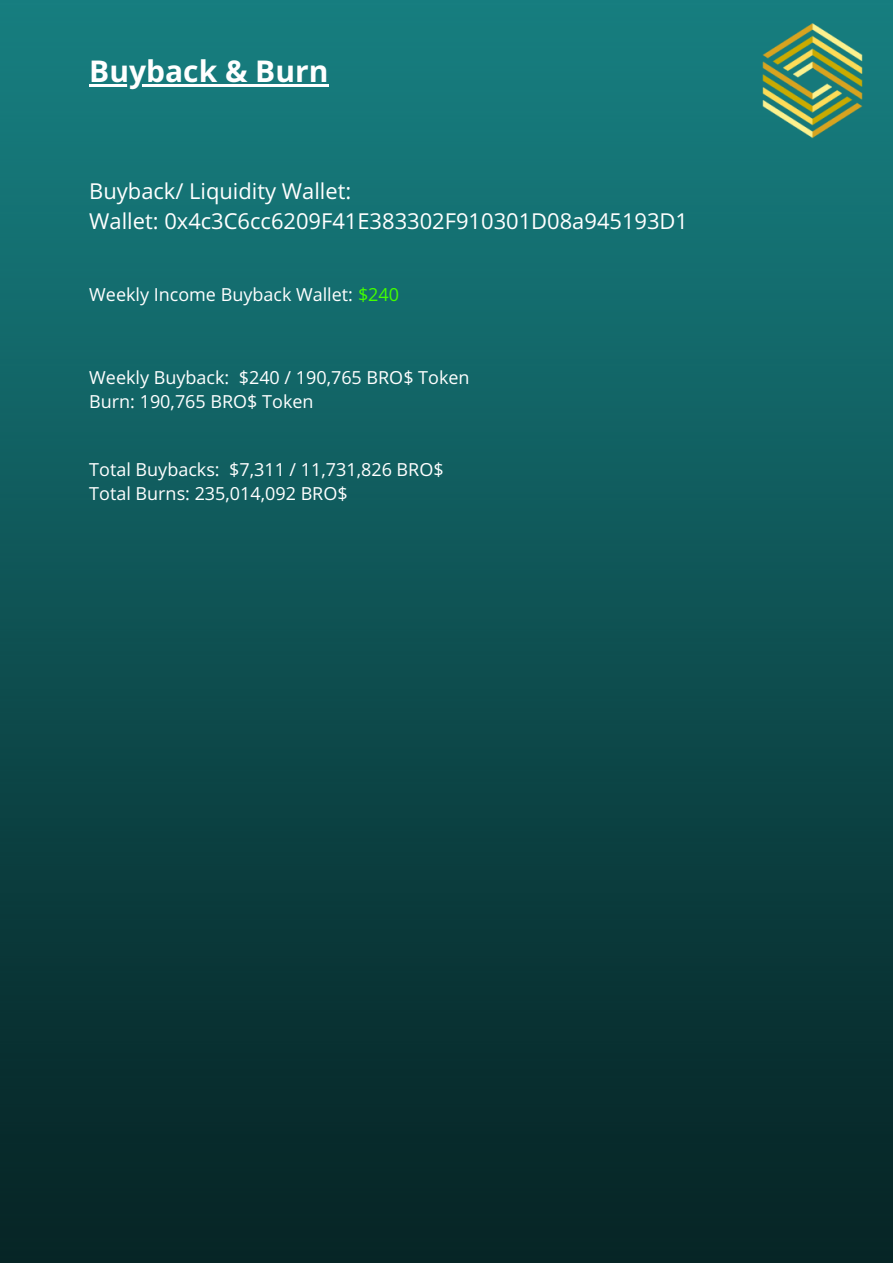
<style>
.page{position:relative;width:893px;height:1264px;background:#fff}
.page>*{position:absolute;margin:0;border:0;box-sizing:border-box;transform-origin:0 0}
.t1{font:700 30px "Open Sans Hebrew";color:#fff}
.t2{font:21.9px/30.3px "Open Sans Hebrew";color:#fff}
.t3{font:18px/24.8px "Open Sans Hebrew";color:#fff}
.s1{color:#42ff00}
</style>
<div class="page">
<img style="left:0;top:0;width:892px;height:1262px">
<img style="left:731px;top:0;width:161px;height:162px">
<hr style="left:89px;top:84px;width:239px;height:3px;background:#fff">
<h1 class="t1" style="left:89px;top:50px;width:241px">Buyback &amp; Burn</h1>
<p class="t2" style="left:89px;top:175px;width:600px">Buyback/ Liquidity Wallet:<br>Wallet: 0x4c3C6cc6209F41E383302F910301D08a945193D1</p>
<p class="t3" style="left:89px;top:282px;width:311px">Weekly Income Buyback Wallet: <span class="s1">$240</span></p>
<p class="t3" style="left:89px;top:364px;width:382px">Weekly Buyback: $240 / 190,765 BRO$ Token<br>Burn: 190,765 BRO$ Token</p>
<p class="t3" style="left:89px;top:456px;width:356px">Total Buybacks: $7,311 / 11,731,826 BRO$<br>Total Burns: 235,014,092 BRO$</p>
</div>
